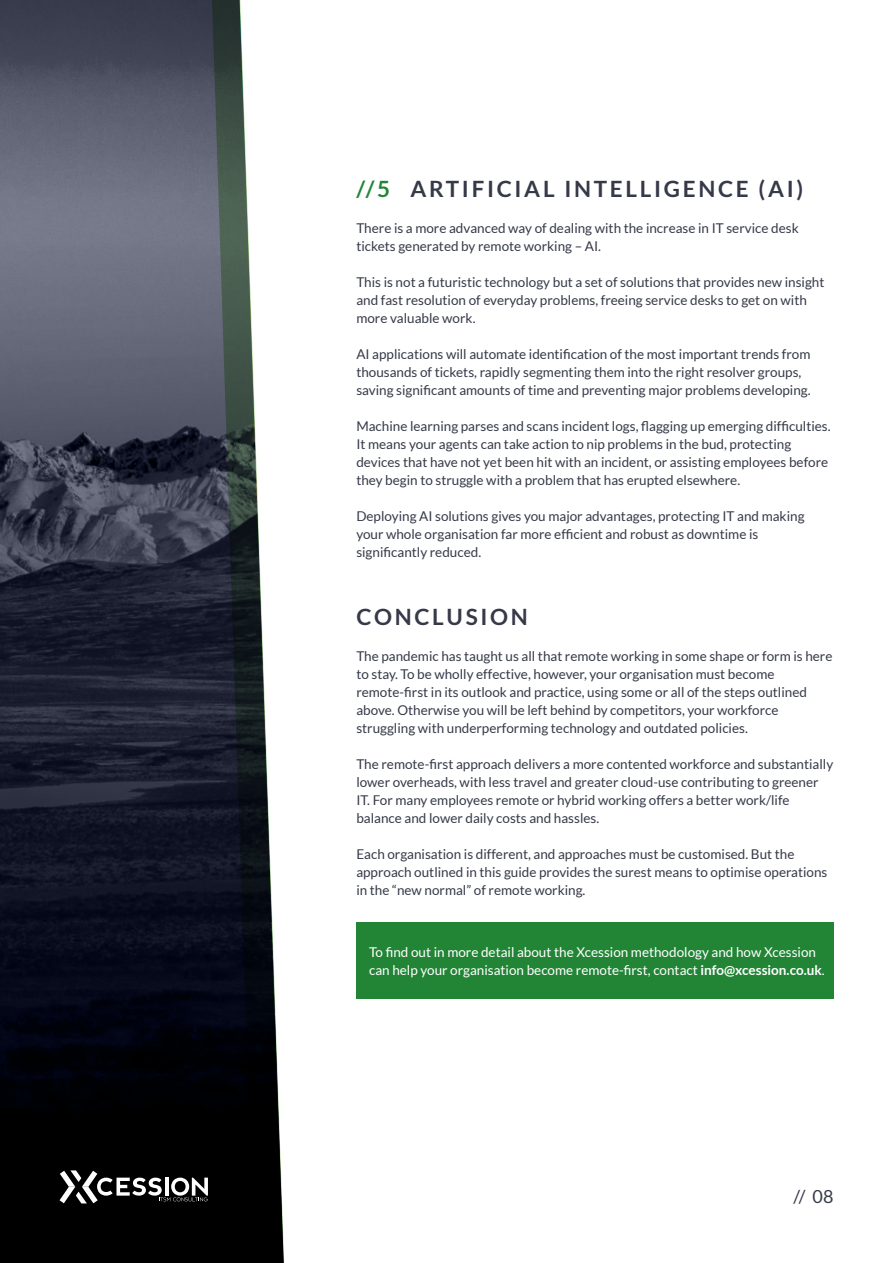
<style>
.page{position:relative;width:893px;height:1263px;background:#fff}
.page>*{position:absolute;margin:0;border:0;box-sizing:border-box;transform-origin:0 0}
.t1{font:700 22.5px "Lato";letter-spacing:.12em;color:#363a48}
.t2{font:18px "Lato";color:#363a48}
.t3{font:13.5px/18px "Lato";color:#363a48}
.t4{font:13.5px/18px "Lato";color:#fff}
.s1{color:#228536}
.s2{font-weight:700}
</style>
<div class="page">
<svg style="left:0;top:0;width:210px;height:1263px;background:#2e3140"></svg>
<svg style="left:210px;top:0;width:75px;height:1263px"></svg>
<svg style="left:60px;top:1170px;width:148px;height:33px"></svg>
<div style="left:356px;top:922px;width:477px;height:77px;background:#228536"></div>
<h1 class="t1" style="left:356px;top:176px;width:448px"><span class="s1">//5</span> ARTIFICIAL INTELLIGENCE (AI)</h1>
<p class="t3" style="left:356px;top:219px;width:444px">There is a more advanced way of dealing with the increase in IT service desk tickets generated by remote working – AI.</p>
<p class="t3" style="left:356px;top:273px;width:470px">This is not a futuristic technology but a set of solutions that provides new insight and fast resolution of everyday problems, freeing service desks to get on with more valuable work.</p>
<p class="t3" style="left:356px;top:345px;width:456px">AI applications will automate identification of the most important trends from thousands of tickets, rapidly segmenting them into the right resolver groups, saving significant amounts of time and preventing major problems developing.</p>
<p class="t3" style="left:356px;top:417px;width:476px">Machine learning parses and scans incident logs, flagging up emerging difficulties.<br>It means your agents can take action to nip problems in the bud, protecting devices that have not yet been hit with an incident, or assisting employees before they begin to struggle with a problem that has erupted elsewhere.</p>
<p class="t3" style="left:356px;top:507px;width:450px">Deploying AI solutions gives you major advantages, protecting IT and making your whole organisation far more efficient and robust as downtime is significantly reduced.</p>
<h1 class="t1" style="left:356px;top:604px;width:173px">CONCLUSION</h1>
<p class="t3" style="left:356px;top:647px;width:478px">The pandemic has taught us all that remote working in some shape or form is here to stay. To be wholly effective, however, your organisation must become remote-first in its outlook and practice, using some or all of the steps outlined above. Otherwise you will be left behind by competitors, your workforce struggling with underperforming technology and outdated policies.</p>
<p class="t3" style="left:356px;top:755px;width:478px">The remote-first approach delivers a more contented workforce and substantially lower overheads, with less travel and greater cloud-use contributing to greener IT. For many employees remote or hybrid working offers a better work/life balance and lower daily costs and hassles.</p>
<p class="t3" style="left:356px;top:845px;width:473px">Each organisation is different, and approaches must be customised. But the approach outlined in this guide provides the surest means to optimise operations in the “new normal” of remote working.</p>
<p class="t4" style="left:369px;top:943px;width:457px">To find out in more detail about the Xcession methodology and how Xcession can help your organisation become remote-first, contact <span class="s2">info@xcession.co.uk</span>.</p>
<h2 class="t2" style="left:793px;top:1186px;width:42px">// 08</h2>
</div>
